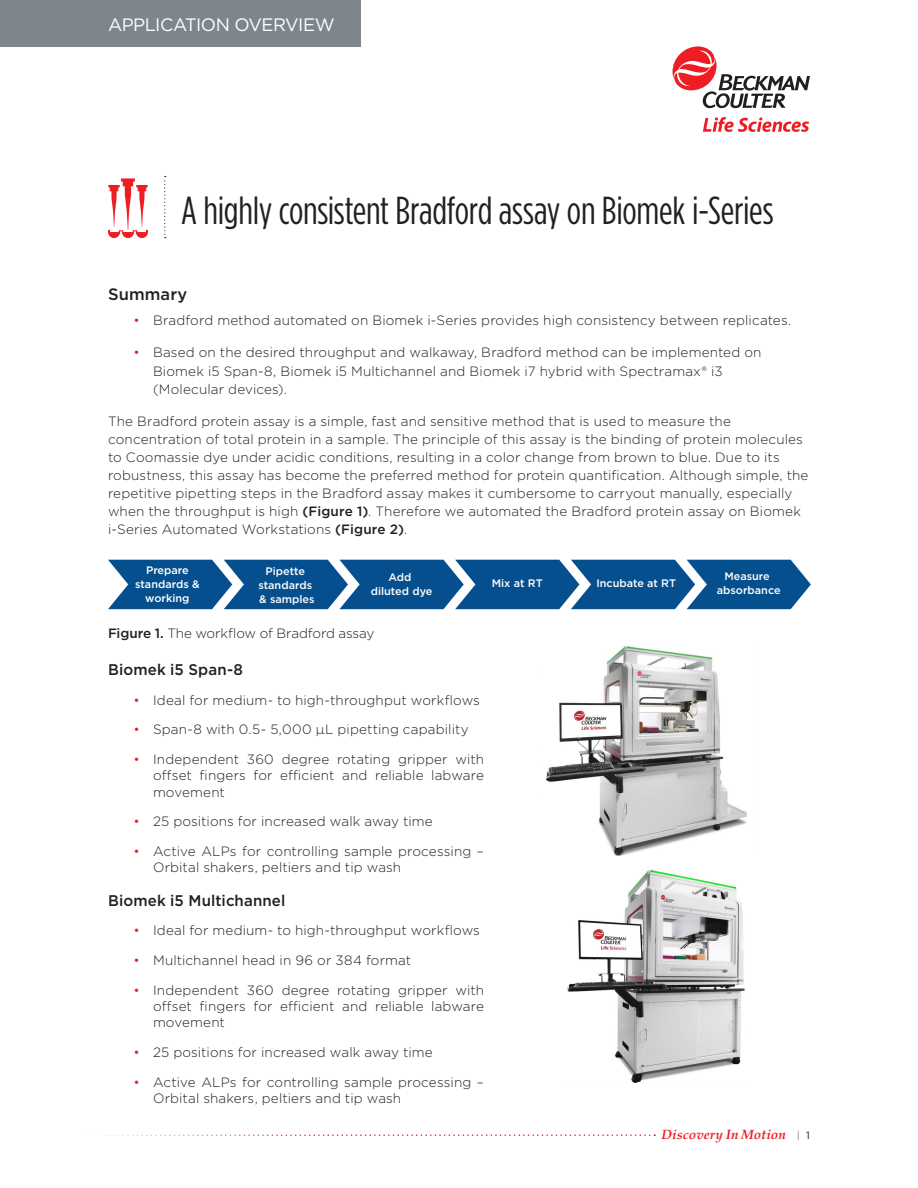
<style>
.page{position:relative;width:918px;height:1188px;background:#fff}
.page>*{position:absolute;margin:0;border:0;box-sizing:border-box;transform-origin:0 0}
.Doc_-_Title{font:39px "Gotham Condensed";letter-spacing:-.005em;color:#231f20}
.Doc_-_Body{font:18px "Gotham";letter-spacing:-.03em;color:#fff}
.Doc_-_Header{font:500 16.5px "Gotham";letter-spacing:.01em;color:#231f20}
.Doc_-_Header-2{font:500 15.45px "Gotham";letter-spacing:.01em;color:#231f20}
.Doc_-_Body-2{font:300 13.5px/18px "Gotham";letter-spacing:.01em;color:#231f20}
.Doc_-_Body-3{font:300 13.5px "Gotham";letter-spacing:-.01em;color:#231f20}
.t1{font:italic 700 13.5px "Palatino";color:#ee1d23}
.t2{font:500 10.8px/14.1px "Gotham";color:#fff;text-align:center}
.Doc_-_Title-2{font:10.5px "Gotham";color:#7e868d}
.s1{color:#ee1d23}
.s2{font-weight:500}
.s3{color:#231f20}
</style>
<div class="page">
<svg style="left:108px;top:560px;width:703px;height:49px;background:#21629a"></svg>
<svg style="left:164px;top:176px;width:2px;height:62px"></svg>
<svg style="left:108px;top:178px;width:40px;height:60px"></svg>
<div style="left:0;top:0;width:361px;height:46px;background:#7e868d"></div>
<img style="left:567px;top:870px;width:178px;height:213px">
<img style="left:546px;top:646px;width:201px;height:209px">
<svg style="left:90px;top:1134px;width:565px;height:2px"></svg>
<svg style="left:673px;top:46px;width:137px;height:62px"></svg>
<svg style="left:703px;top:117px;width:106px;height:15px"></svg>
<p class="Doc_-_Body" style="left:108px;top:13px;width:228px">APPLICATION OVERVIEW</p>
<p class="Doc_-_Title" style="left:181px;top:188px;width:594px">A highly consistent Bradford assay on Biomek i-Series</p>
<p class="Doc_-_Header" style="left:108px;top:283px;width:81px">Summary</p>
<p class="Doc_-_Body-2" style="left:134px;top:311px;width:659px"><span class="s1">•</span> Bradford method automated on Biomek i-Series provides high consistency between replicates.</p>
<p class="Doc_-_Body-2" style="left:153px;top:343px;width:610px;line-height:18.6px;text-indent:-20px"><span class="s1">•</span> Based on the desired throughput and walkaway, Bradford method can be implemented on<br>Biomek i5 Span-8, Biomek i5 Multichannel and Biomek i7 hybrid with Spectramax® i3 (Molecular devices).</p>
<p class="Doc_-_Body-2" style="left:108px;top:411px;width:702px">The Bradford protein assay is a simple, fast and sensitive method that is used to measure the concentration of total protein in a sample. The principle of this assay is the binding of protein molecules to Coomassie dye under acidic conditions, resulting in a color change from brown to blue. Due to its robustness, this assay has become the preferred method for protein quantification. Although simple, the repetitive pipetting steps in the Bradford assay makes it cumbersome to carryout manually, especially when the throughput is high <span class="s2">(Figure 1)</span>. Therefore we automated the Bradford protein assay on Biomek i-Series Automated Workstations <span class="s2">(Figure 2)</span>.</p>
<p class="t2" style="left:135px;top:563px;width:66px">Prepare standards &amp; working</p>
<p class="t2" style="left:258px;top:564px;width:58px">Pipette standards &amp; samples</p>
<p class="t2" style="left:371px;top:570px;width:63px">Add diluted dye</p>
<p class="t2" style="left:492px;top:576px;width:53px">Mix at RT</p>
<p class="t2" style="left:596px;top:576px;width:81px">Incubate at RT</p>
<p class="t2" style="left:717px;top:569px;width:65px">Measure absorbance</p>
<p class="Doc_-_Body-3" style="left:108px;top:625px;width:268px"><span class="s2">Figure 1.</span> The workflow of Bradford assay</p>
<p class="Doc_-_Header-2" style="left:108px;top:659px;width:137px">Biomek i5 Span-8</p>
<p class="Doc_-_Body-2" style="left:134px;top:691px;width:348px"><span class="s1">•</span> Ideal for medium- to high-throughput workflows</p>
<p class="Doc_-_Body-2" style="left:134px;top:720px;width:337px"><span class="s1">•</span> Span-8 with 0.5- 5,000 µL pipetting capability</p>
<p class="Doc_-_Body-2" style="left:153px;top:751px;width:333px;line-height:16.2px;text-align:justify;text-indent:-20px"><span class="s1">•</span> Independent 360 degree rotating gripper with offset fingers for efficient and reliable labware movement</p>
<p class="Doc_-_Body-2" style="left:134px;top:812px;width:301px"><span class="s1">•</span> 25 positions for increased walk away time</p>
<p class="Doc_-_Body-2" style="left:153px;top:843px;width:333px;line-height:16.2px;text-indent:-20px"><span class="s1">•</span> Active ALPs for controlling sample processing –<br>Orbital shakers, peltiers and tip wash</p>
<p class="Doc_-_Header-2" style="left:108px;top:890px;width:179px">Biomek i5 Multichannel</p>
<p class="Doc_-_Body-2" style="left:134px;top:921px;width:348px"><span class="s1">•</span> Ideal for medium- to high-throughput workflows</p>
<p class="Doc_-_Body-2" style="left:134px;top:951px;width:279px"><span class="s1">•</span> Multichannel head in 96 or 384 format</p>
<p class="Doc_-_Body-2" style="left:153px;top:982px;width:333px;line-height:16.2px;text-align:justify;text-indent:-20px"><span class="s1">•</span> Independent 360 degree rotating gripper with offset fingers for efficient and reliable labware movement</p>
<p class="Doc_-_Body-2" style="left:134px;top:1043px;width:301px"><span class="s1">•</span> 25 positions for increased walk away time</p>
<p class="Doc_-_Body-2" style="left:153px;top:1073px;width:333px;line-height:16.2px;text-indent:-20px"><span class="s1">•</span> Active ALPs for controlling sample processing –<br>Orbital shakers, peltiers and tip wash</p>
<p class="t1" style="left:662px;top:1123px;width:126px">Discovery In Motion</p>
<p class="Doc_-_Title-2" style="left:797px;top:1129px;width:15px">| <span class="s3">1</span></p>
</div>
